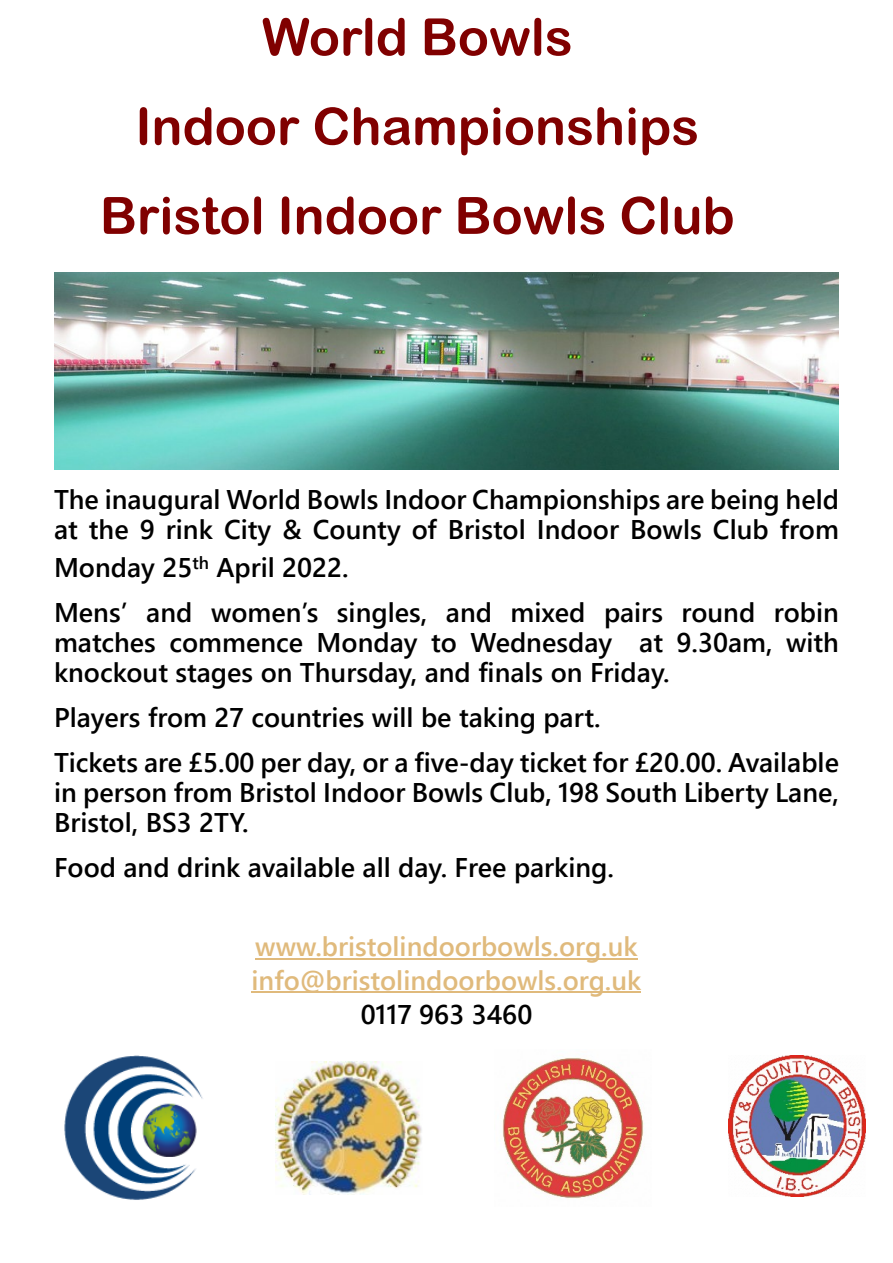
<style>
.page{position:relative;width:893px;height:1263px;background:#fff}
.page>*{position:absolute;margin:0;border:0;box-sizing:border-box;transform-origin:0 0}
.t1{font:51.45px/89.2px "Arial Rounded MT Bold";color:#800000;text-align:center}
.t2{font:600 27px/30px "Segoe UI";color:#000}
.t3{font:600 27px/33.9px "Segoe UI";color:#e0ba7c}
</style>
<div class="page">
<img style="left:64px;top:1055px;width:139px;height:145px">
<img style="left:275px;top:1061px;width:147px;height:134px">
<img style="left:502px;top:1057px;width:142px;height:142px">
<img style="left:728px;top:1056px;width:137px;height:141px">
<hr style="left:255px;top:958px;width:383px;height:1px;background:#e0ba7c">
<hr style="left:252px;top:992px;width:389px;height:1px;background:#e0ba7c">
<img style="left:54px;top:272px;width:785px;height:198px">
<h1 class="t1" style="left:100px;top:-3px;width:636px">World Bowls<br>Indoor Championships<br>Bristol Indoor Bowls Club</h1>
<p class="t2" style="left:54px;top:487px;width:786px">The inaugural World Bowls Indoor Championships are being held at the 9 rink City &amp; County of Bristol Indoor Bowls Club from</p>
<p class="t2" style="left:54px;top:548px;width:786px;line-height:45px">Monday 25<sup>th</sup> April 2022.<br>Mens’ and women’s singles, and mixed pairs round robin</p>
<p class="t2" style="left:54px;top:630px;width:786px">matches commence Monday to Wednesday at 9.30am, with knockout stages on Thursday, and finals on Friday.</p>
<p class="t2" style="left:54px;top:698px;width:786px;line-height:45px">Players from 27 countries will be taking part.<br>Tickets are £5.00 per day, or a five-day ticket for £20.00. Available</p>
<p class="t2" style="left:54px;top:780px;width:786px">in person from Bristol Indoor Bowls Club, 198 South Liberty Lane,<br>Bristol, BS3 2TY.</p>
<p class="t2" style="left:54px;top:855px;width:561px">Food and drink available all day. Free parking.</p>
<p class="t3" style="left:252px;top:932px;width:391px">www.bristolindoorbowls.org.uk info@bristolindoorbowls.org.uk</p>
<p class="t2" style="left:361px;top:1002px;width:173px">0117 963 3460</p>
</div>
